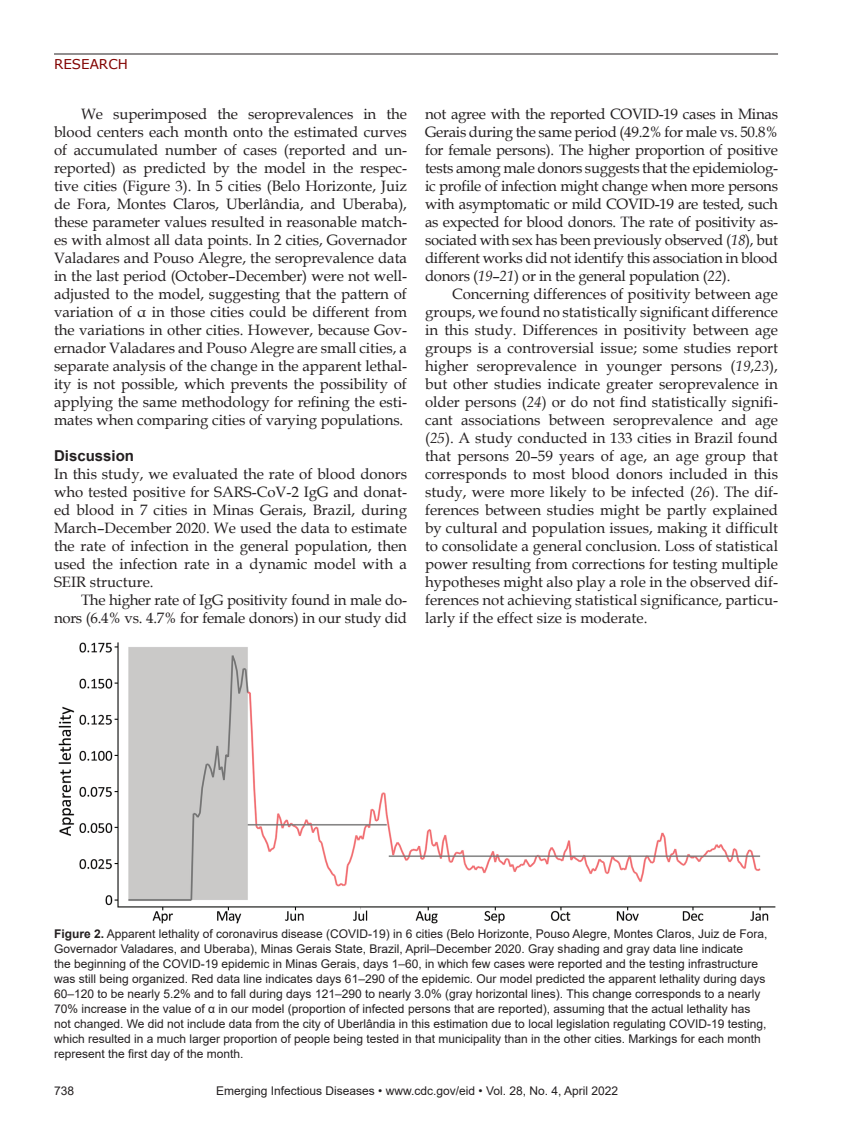
<style>
.page{position:relative;width:851px;height:1134px;background:#fff}
.page>*{position:absolute;margin:0;border:0;box-sizing:border-box;transform-origin:0 0}
.Body_Text{font:15px/18px "Book Antiqua";letter-spacing:-.02em;color:#231f20;text-align:justify}
.BodyText2{font:15px/18px "Book Antiqua";color:#231f20;text-align:justify}
.t1{font:700 15px "Arial";color:#231f20}
.t2{font:13.5px "Verdana";color:#820301}
.Figure_Legend{font:12px/15px "Arial";color:#231f20}
.s1{font-style:italic}
.s2{font-weight:700}
</style>
<div class="page">
<hr style="left:54px;top:54px;width:724px;height:1px;background:#231f20">
<img style="left:58px;top:642px;width:718px;height:282px">
<p class="t2" style="left:54px;top:55px;width:75px">RESEARCH</p>
<p class="Body_Text" style="left:54px;top:104px;width:354px;text-indent:27px">We superimposed the seroprevalences in the blood centers each month onto the estimated curves of accumulated number of cases (reported and un&shy;reported) as predicted by the model in the respec&shy;tive cities (Figure 3). In 5 cities (Belo Horizonte, Juiz de Fora, Montes Claros, Uberlândia, and Uberaba), these parameter values resulted in reasonable match&shy;es with almost all data points. In 2 cities, Governador Valadares and Pouso Alegre, the seroprevalence data in the last period (October–December) were not well&shy;adjusted to the model, suggesting that the pattern of variation of α in those cities could be different from the variations in other cities. However, because Gov&shy;ernador Valadares and Pouso Alegre are small cities, a separate analysis of the change in the apparent lethal&shy;ity is not possible, which prevents the possibility of applying the same methodology for refining the esti&shy;mates when comparing cities of varying populations.</p>
<h1 class="t1" style="left:54px;top:445px;width:82px">Discussion</h1>
<p class="BodyText2" style="left:54px;top:465px;width:354px">In this study, we evaluated the rate of blood donors who tested positive for SARS-CoV-2 IgG and donat&shy;ed blood in 7 cities in Minas Gerais, Brazil, during March–December 2020. We used the data to estimate the rate of infection in the general population, then used the infection rate in a dynamic model with a SEIR structure.</p>
<p class="Body_Text" style="left:54px;top:591px;width:354px;text-align:right">The higher rate of IgG positivity found in male do&shy;nors (6.4% vs. 4.7% for female donors) in our study did</p>
<p class="Body_Text" style="left:425px;top:104px;width:354px">not agree with the reported COVID-19 cases in Minas Gerais during the same period (49.2% for male vs. 50.8% for female persons). The higher proportion of positive tests among male donors suggests that the epidemiolog&shy;ic profile of infection might change when more persons with asymptomatic or mild COVID-19 are tested, such as expected for blood donors. The rate of positivity as&shy;sociated with sex has been previously observed (<span class="s1">18</span>), but different works did not identify this association in blood donors (<span class="s1">19</span>–<span class="s1">21</span>) or in the general population (<span class="s1">22</span>).</p>
<p class="Body_Text" style="left:425px;top:284px;width:354px;text-indent:27px">Concerning differences of positivity between age groups, we found no statistically significant difference in this study. Differences in positivity between age groups is a controversial issue; some studies report higher seroprevalence in younger persons (<span class="s1">19</span>,<span class="s1">23</span>), but other studies indicate greater seroprevalence in older persons (<span class="s1">24</span>) or do not find statistically signifi&shy;cant associations between seroprevalence and age (<span class="s1">25</span>). A study conducted in 133 cities in Brazil found that persons 20–59 years of age, an age group that corresponds to most blood donors included in this study, were more likely to be infected (<span class="s1">26</span>). The dif&shy;ferences between studies might be partly explained by cultural and population issues, making it difficult to consolidate a general conclusion. Loss of statistical power resulting from corrections for testing multiple hypotheses might also play a role in the observed dif&shy;ferences not achieving statistical significance, particu&shy;larly if the effect size is moderate.</p>
<p class="Figure_Legend" style="left:54px;top:926px;width:714px"><span class="s2">Figure 2.</span> Apparent lethality of coronavirus disease (COVID-19) in 6 cities (Belo Horizonte, Pouso Alegre, Montes Claros, Juiz de Fora, Governador Valadares, and Uberaba), Minas Gerais State, Brazil, April–December 2020. Gray shading and gray data line indicate<br>the beginning of the COVID-19 epidemic in Minas Gerais, days 1–60, in which few cases were reported and the testing infrastructure was still being organized. Red data line indicates days 61–290 of the epidemic. Our model predicted the apparent lethality during days 60–120 to be nearly 5.2% and to fall during days 121–290 to nearly 3.0% (gray horizontal lines). This change corresponds to a nearly 70% increase in the value of α in our model (proportion of infected persons that are reported), assuming that the actual lethality has not changed. We did not include data from the city of Uberlândia in this estimation due to local legislation regulating COVID-19 testing, which resulted in a much larger proportion of people being tested in that municipality than in the other cities. Markings for each month represent the first day of the month.</p>
<p class="Figure_Legend" style="left:54px;top:1084px;width:22px">738</p>
<p class="Figure_Legend" style="left:216px;top:1084px;width:403px">Emerging Infectious Diseases • www.cdc.gov/eid • Vol. 28, No. 4, April 2022</p>
</div>
